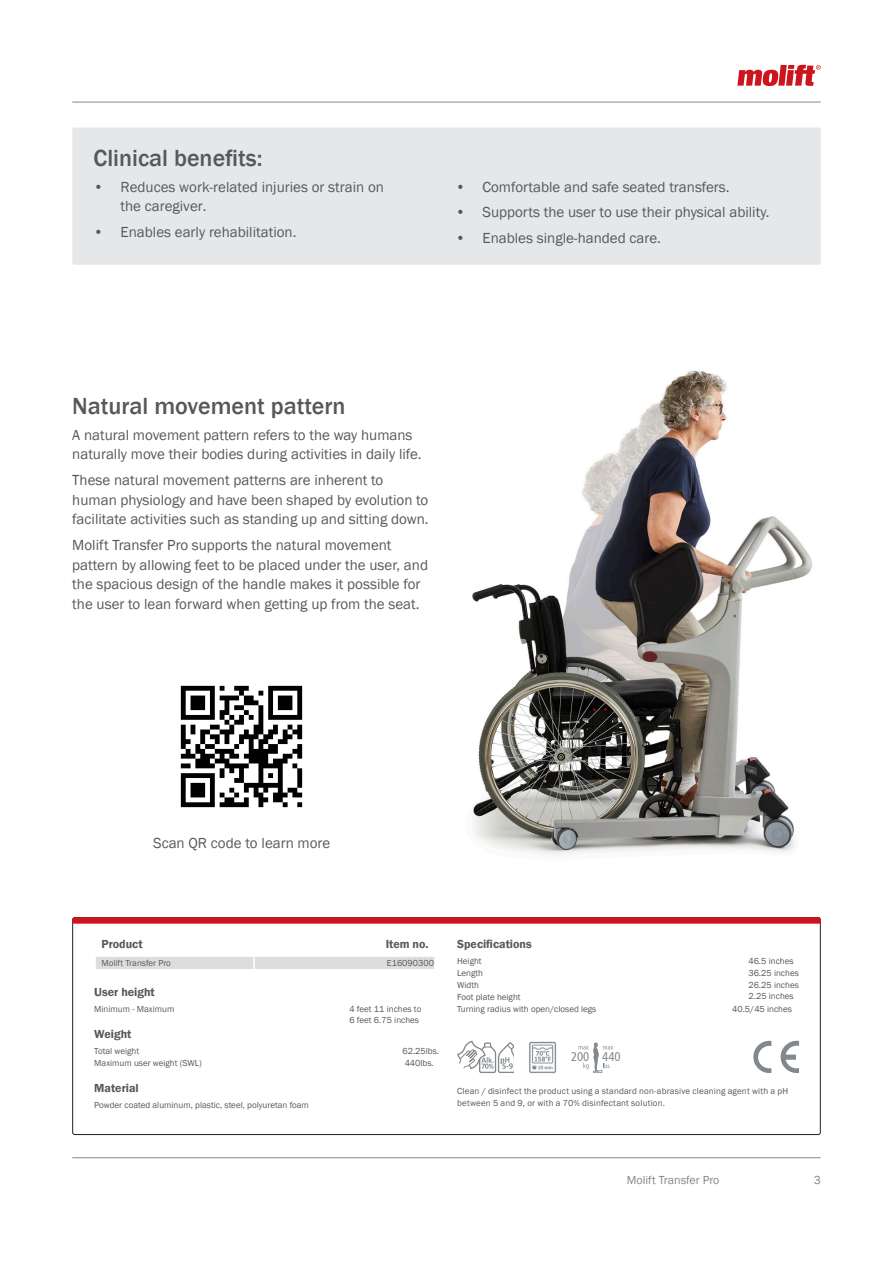
<style>
.page{position:relative;width:893px;height:1263px;background:#fff}
.page>*{position:absolute;margin:0;border:0;box-sizing:border-box;transform-origin:0 0}
._4__Header_-_Basic_body{font:500 24px "Franklin Gothic";color:#57585a}
._4__Body_-_Basic_body{font:15px/19.5px "Franklin Gothic";color:#57585a}
.t1{font:15px "Franklin Gothic";color:#58595b}
.t2{font:condensed 12.75px "Frutiger LT Pro";color:#83888c}
._6__Header_-_Facts{font:600 12px "Franklin Gothic";color:#57585a}
.t3{font:12px "Franklin Gothic";color:#83888c}
._6__Body_-_Facts{font:9px/10.8px "Franklin Gothic";color:#57585a}
._6__Body_-_Facts-2{font:9px/12px "Franklin Gothic";letter-spacing:.02em;color:#57585a}
</style>
<div class="page">
<hr style="left:72px;top:102px;width:749px;height:1px;background:#83888c">
<hr style="left:72px;top:1157px;width:749px;height:1px;background:#83888c">
<svg style="left:737px;top:65px;width:84px;height:21px"></svg>
<img style="left:472px;top:370px;width:340px;height:485px">
<div style="left:96px;top:957px;width:339px;height:12px;background:#dbdddf"></div>
<svg style="left:457px;top:1040px;width:57px;height:33px"></svg>
<img style="left:529px;top:1041px;width:28px;height:32px">
<svg style="left:579px;top:1042px;width:34px;height:31px"></svg>
<svg style="left:753px;top:1041px;width:18px;height:32px"></svg>
<svg style="left:781px;top:1041px;width:18px;height:32px"></svg>
<svg style="left:72px;top:917px;width:749px;height:7px;background:#c92129"></svg>
<div style="left:72px;top:128px;width:749px;height:137px;background:#e6e7e9;border-radius:2px"></div>
<img style="left:180px;top:685px;width:123px;height:123px">
<p class="_4__Header_-_Basic_body" style="left:94px;top:143px;width:171px">Clinical benefits:</p>
<p class="_4__Body_-_Basic_body" style="left:121px;top:177px;width:265px;text-indent:-27px">• Reduces work-related injuries or strain on the caregiver.</p>
<p class="_4__Body_-_Basic_body" style="left:94px;top:222px;width:204px">• Enables early rehabilitation.</p>
<p class="_4__Body_-_Basic_body" style="left:455px;top:177px;width:276px">• Comfortable and safe seated transfers.</p>
<p class="_4__Body_-_Basic_body" style="left:455px;top:203px;width:316px">• Supports the user to use their physical ability.</p>
<p class="_4__Body_-_Basic_body" style="left:455px;top:229px;width:207px">• Enables single-handed care.</p>
<p class="_4__Header_-_Basic_body" style="left:72px;top:391px;width:275px">Natural movement pattern</p>
<p class="_4__Body_-_Basic_body" style="left:72px;top:425px;width:351px">A natural movement pattern refers to the way humans naturally move their bodies during activities in daily life.</p>
<p class="_4__Body_-_Basic_body" style="left:72px;top:471px;width:358px">These natural movement patterns are inherent to human physiology and have been shaped by evolution to facilitate activities such as standing up and sitting down.</p>
<p class="_4__Body_-_Basic_body" style="left:72px;top:536px;width:357px">Molift Transfer Pro supports the natural movement pattern by allowing feet to be placed under the user, and the spacious design of the handle makes it possible for the user to lean forward when getting up from the seat.</p>
<p class="t1" style="left:153px;top:834px;width:179px">Scan QR code to learn more</p>
<p class="_6__Header_-_Facts" style="left:101px;top:936px;width:43px">Product</p>
<p class="_6__Header_-_Facts" style="left:386px;top:936px;width:45px">Item no.</p>
<p class="_6__Body_-_Facts" style="left:101px;top:958px;width:71px">Molift Transfer Pro</p>
<p class="_6__Body_-_Facts" style="left:387px;top:958px;width:49px">E16090300</p>
<p class="_6__Header_-_Facts" style="left:94px;top:984px;width:62px">User height</p>
<p class="_6__Body_-_Facts" style="left:94px;top:1004px;width:82px">Minimum - Maximum</p>
<p class="_6__Body_-_Facts" style="left:349px;top:1004px;width:73px">4 feet 11 inches to<br>6 feet 6.75 inches</p>
<p class="_6__Header_-_Facts" style="left:94px;top:1026px;width:39px">Weight</p>
<p class="_6__Body_-_Facts" style="left:94px;top:1045px;width:109px;line-height:12px">Total weight<br>Maximum user weight (SWL)</p>
<p class="_6__Body_-_Facts" style="left:405px;top:1058px;width:31px">440lbs.</p>
<p class="_6__Header_-_Facts" style="left:94px;top:1080px;width:46px">Material</p>
<p class="_6__Body_-_Facts" style="left:94px;top:1099px;width:216px">Powder coated aluminum, plastic, steel, polyuretan foam</p>
<p class="_6__Header_-_Facts" style="left:457px;top:936px;width:76px">Specifications</p>
<p class="_6__Body_-_Facts" style="left:457px;top:956px;width:26px">Height</p>
<p class="_6__Body_-_Facts" style="left:748px;top:956px;width:47px">46.5 inches</p>
<p class="_6__Body_-_Facts" style="left:457px;top:968px;width:28px">Length</p>
<p class="_6__Body_-_Facts" style="left:748px;top:968px;width:52px">36.25 inches</p>
<p class="_6__Body_-_Facts" style="left:457px;top:980px;width:23px">Width</p>
<p class="_6__Body_-_Facts" style="left:748px;top:980px;width:52px">26.25 inches</p>
<p class="_6__Body_-_Facts" style="left:457px;top:992px;width:65px">Foot plate height</p>
<p class="_6__Body_-_Facts" style="left:748px;top:991px;width:47px">2.25 inches</p>
<p class="_6__Body_-_Facts" style="left:457px;top:1004px;width:141px">Turning radius with open/closed legs</p>
<p class="_6__Body_-_Facts" style="left:732px;top:1004px;width:61px">40.5/45 inches</p>
<p class="t2" style="left:571px;top:1049px;width:51px">200 440</p>
<p class="_6__Body_-_Facts-2" style="left:457px;top:1085px;width:333px">Clean / disinfect the product using a standard non-abrasive cleaning agent with a pH between 5 and 9, or with a 70% disinfectant solution.</p>
<p class="t3" style="left:627px;top:1173px;width:94px">Molift Transfer Pro</p>
<p class="t3" style="left:814px;top:1173px;width:9px">3</p>
</div>
